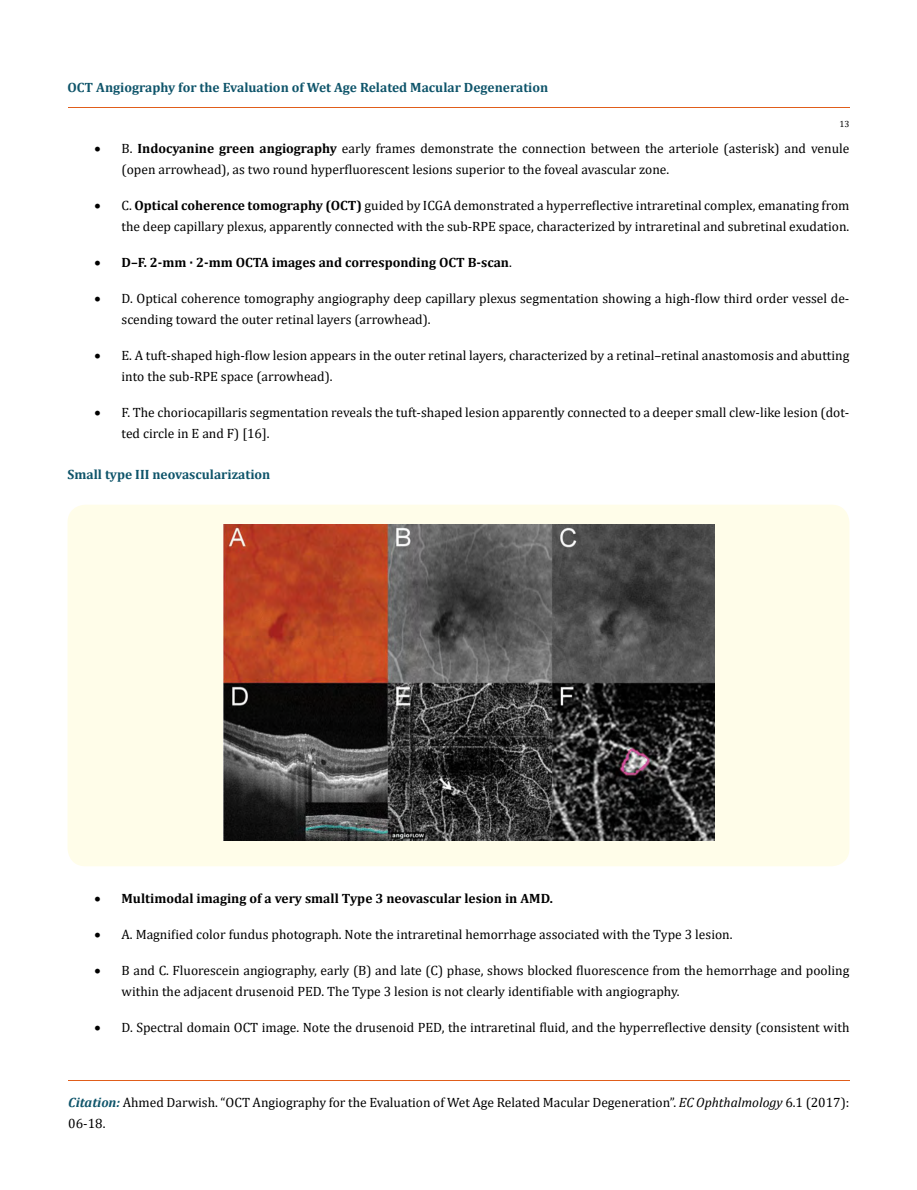
<style>
.page{position:relative;width:917px;height:1190px;background:#fff}
.page>*{position:absolute;margin:0;border:0;box-sizing:border-box;transform-origin:0 0}
.t1{font:13.5px/21px "Cambria";color:#000}
.t2{font:700 13.5px "Cambria";color:#000}
.t3{font:700 13.5px "Cambria";color:#0e546a}
.t4{font:9px "Cambria";color:#000}
.s1{font-weight:700}
.s2{font-weight:400}
.s3{font-weight:700;font-style:italic;color:#0e546a}
.s4{font-style:italic}
</style>
<div class="page">
<hr style="left:68px;top:108px;width:781px;height:1px;background:#e05d1a">
<hr style="left:68px;top:1080px;width:781px;height:1px;background:#e05d1a">
<div style="left:68px;top:504px;width:781px;height:362px;background:#fffde9;border-radius:18px"></div>
<img style="left:224px;top:524px;width:490px;height:316px">
<p class="t3" style="left:68px;top:77px;width:482px">OCT Angiography for the Evaluation of Wet Age Related Macular Degeneration</p>
<p class="t4" style="left:839px;top:119px;width:11px">13</p>
<p class="t1" style="left:122px;top:138px;width:729px;text-indent:-27px">• B. <span class="s1">Indocyanine green angiography</span> early frames demonstrate the connection between the arteriole (asterisk) and venule (open arrowhead), as two round hyperfluorescent lesions superior to the foveal avascular zone.</p>
<p class="t1" style="left:94px;top:195px;width:756px;text-align:right">• C. <span class="s1">Optical coherence tomography (OCT)</span> guided by ICGA demonstrated a hyperreflective intraretinal complex, emanating from the deep capillary plexus, apparently connected with the sub-RPE space, characterized by intraretinal and subretinal exudation.</p>
<p class="t2" style="left:94px;top:253px;width:419px">• D–F. 2-mm · 2-mm OCTA images and corresponding OCT B-scan<span class="s2">.</span></p>
<p class="t1" style="left:122px;top:288px;width:729px;text-indent:-27px">• D. Optical coherence tomography angiography deep capillary plexus segmentation showing a high-flow third order vessel de&shy;scending toward the outer retinal layers (arrowhead).</p>
<p class="t1" style="left:122px;top:345px;width:729px;text-indent:-27px">• E. A tuft-shaped high-flow lesion appears in the outer retinal layers, characterized by a retinal–retinal anastomosis and abutting into the sub-RPE space (arrowhead).</p>
<p class="t1" style="left:122px;top:402px;width:729px;text-indent:-27px">• F. The choriocapillaris segmentation reveals the tuft-shaped lesion apparently connected to a deeper small clew-like lesion (dot&shy;ted circle in E and F) [16].</p>
<p class="t3" style="left:68px;top:465px;width:204px">Small type III neovascularization</p>
<p class="t2" style="left:94px;top:889px;width:460px">• Multimodal imaging of a very small Type 3 neovascular lesion in AMD.</p>
<p class="t1" style="left:94px;top:924px;width:639px">• A. Magnified color fundus photograph. Note the intraretinal hemorrhage associated with the Type 3 lesion.</p>
<p class="t1" style="left:122px;top:960px;width:729px;text-indent:-27px">• B and C. Fluorescein angiography, early (B) and late (C) phase, shows blocked fluorescence from the hemorrhage and pooling within the adjacent drusenoid PED. The Type 3 lesion is not clearly identifiable with angiography.</p>
<p class="t1" style="left:94px;top:1017px;width:756px">• D. Spectral domain OCT image. Note the drusenoid PED, the intraretinal fluid, and the hyperreflective density (consistent with</p>
<p class="t1" style="left:68px;top:1092px;width:782px"><span class="s3">Citation:</span> Ahmed Darwish. “OCT Angiography for the Evaluation of Wet Age Related Macular Degeneration”. <span class="s4">EC Ophthalmology</span> 6.1 (2017):<br>06-18.</p>
</div>
